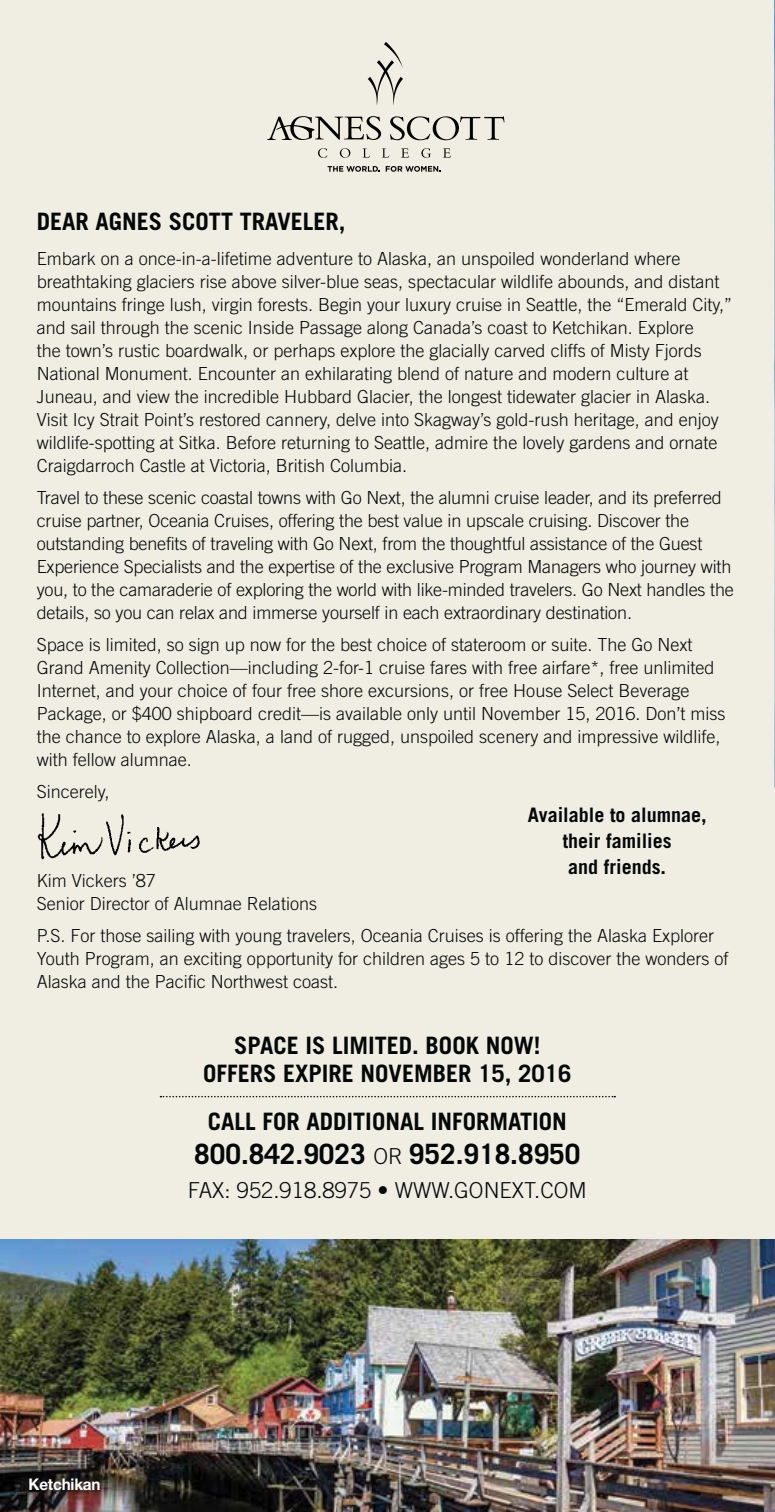
<style>
.page{position:relative;width:775px;height:1512px;background:#fff}
.page>*{position:absolute;margin:0;border:0;box-sizing:border-box;transform-origin:0 0}
.t1{font:700 28px "Trade Gothic LT Std";color:#040809}
.t2{font:700 24px/28px "Trade Gothic LT Std";color:#040809;text-align:center}
.t3{font:300 22px "Trade Gothic LT Std";color:#040809}
.t4{font:700 20px/26px "Trade Gothic LT Std";color:#040809;text-align:center}
.t5{font:300 18px/23px "Trade Gothic LT Std";color:#040809}
.t6{font:700 16px "Helvetica Neue";letter-spacing:-.01em;color:#fff;scale:.95 1}
.s1{font-weight:300;font-size:22px}
</style>
<div class="page">
<div style="left:0;top:0;width:774px;height:1512px;background:#f0ede2"></div>
<img style="left:0;top:1240px;width:774px;height:272px">
<img style="left:774px;top:0;width:1px;height:786px">
<svg style="left:160px;top:1096px;width:455px;height:1px"></svg>
<img style="left:37px;top:813px;width:163px;height:47px">
<svg style="left:368px;top:42px;width:35px;height:63px"></svg>
<svg style="left:390px;top:116px;width:114px;height:24px"></svg>
<svg style="left:267px;top:116px;width:114px;height:24px"></svg>
<svg style="left:318px;top:148px;width:9px;height:10px"></svg>
<svg style="left:339px;top:148px;width:11px;height:10px"></svg>
<svg style="left:362px;top:148px;width:8px;height:10px"></svg>
<svg style="left:381px;top:148px;width:8px;height:10px"></svg>
<svg style="left:400px;top:148px;width:8px;height:10px"></svg>
<svg style="left:421px;top:148px;width:10px;height:10px"></svg>
<svg style="left:442px;top:148px;width:8px;height:10px"></svg>
<svg style="left:327px;top:166px;width:52px;height:6px"></svg>
<svg style="left:385px;top:166px;width:55px;height:6px"></svg>
<h2 class="t2" style="left:37px;top:210px;width:310px">DEAR AGNES SCOTT TRAVELER,</h2>
<p class="t5" style="left:37px;top:249px;width:696px">Embark on a once-in-a-lifetime adventure to Alaska, an unspoiled wonderland where breathtaking glaciers rise above silver-blue seas, spectacular wildlife abounds, and distant mountains fringe lush, virgin forests. Begin your luxury cruise in Seattle, the “Emerald City,” and sail through the scenic Inside Passage along Canada’s coast to Ketchikan. Explore<br>the town’s rustic boardwalk, or perhaps explore the glacially carved cliffs of Misty Fjords National Monument. Encounter an exhilarating blend of nature and modern culture at Juneau, and view the incredible Hubbard Glacier, the longest tidewater glacier in Alaska.<br>Visit Icy Strait Point’s restored cannery, delve into Skagway’s gold-rush heritage, and enjoy wildlife-spotting at Sitka. Before returning to Seattle, admire the lovely gardens and ornate Craigdarroch Castle at Victoria, British Columbia.</p>
<p class="t5" style="left:37px;top:488px;width:698px">Travel to these scenic coastal towns with Go Next, the alumni cruise leader, and its preferred cruise partner, Oceania Cruises, offering the best value in upscale cruising. Discover the outstanding benefits of traveling with Go Next, from the thoughtful assistance of the Guest Experience Specialists and the expertise of the exclusive Program Managers who journey with you, to the camaraderie of exploring the world with like-minded travelers. Go Next handles the details, so you can relax and immerse yourself in each extraordinary destination.</p>
<p class="t5" style="left:37px;top:635px;width:690px">Space is limited, so sign up now for the best choice of stateroom or suite. The Go Next Grand Amenity Collection––including 2-for-1 cruise fares with free airfare*, free unlimited Internet, and your choice of four free shore excursions, or free House Select Beverage Package, or $400 shipboard credit—is available only until November 15, 2016. Don’t miss the chance to explore Alaska, a land of rugged, unspoiled scenery and impressive wildlife, with fellow alumnae.</p>
<p class="t5" style="left:37px;top:782px;width:74px">Sincerely,</p>
<p class="t4" style="left:527px;top:804px;width:180px">Available to alumnae, their families<br>and friends.</p>
<p class="t5" style="left:37px;top:871px;width:282px">Kim Vickers ’87<br>Senior Director of Alumnae Relations</p>
<p class="t5" style="left:37px;top:926px;width:693px">P.S. For those sailing with young travelers, Oceania Cruises is offering the Alaska Explorer<br>Youth Program, an exciting opportunity for children ages 5 to 12 to discover the wonders of<br>Alaska and the Pacific Northwest coast.</p>
<h2 class="t2" style="left:203px;top:1034px;width:370px">SPACE IS LIMITED. BOOK NOW!<br>OFFERS EXPIRE NOVEMBER 15, 2016</h2>
<h2 class="t2" style="left:207px;top:1111px;width:360px">CALL FOR ADDITIONAL INFORMATION</h2>
<h1 class="t1" style="left:194px;top:1144px;width:387px">800.842.9023 <span class="s1">OR</span> 952.918.8950</h1>
<p class="t3" style="left:188px;top:1182px;width:400px">FAX: 952.918.8975 • WWW.GONEXT.COM</p>
<p class="t6" style="left:28px;top:1474px;width:77px">Ketchikan</p>
</div>
